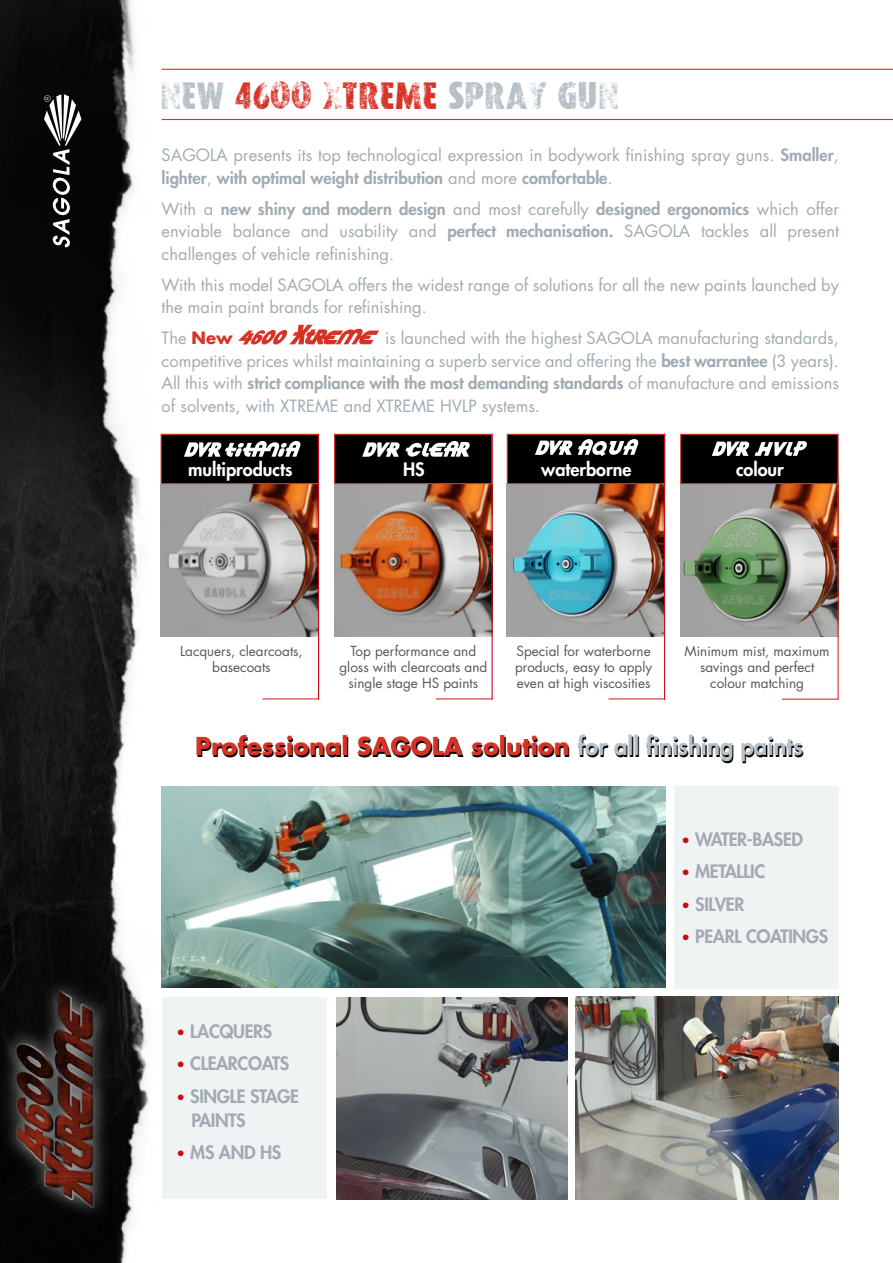
<style>
.page{position:relative;width:893px;height:1263px;background:#fff}
.page>*{position:absolute;margin:0;border:0;box-sizing:border-box;transform-origin:0 0}
.t1{font:37.5px "VTKSWORKER";color:#b6c0c6}
.t2{font:700 24px "Futura";color:#000}
.t3{font:800 18px/24px "Futura";letter-spacing:-.02em;color:#a1abb1}
.t4{font:800 18px "Futura";color:#fff}
.t5{font:16.5px/22.5px "Futura";color:#a1abb1}
.t6{font:13.5px/16.2px "Futura";color:#575756;text-align:center}
.s1{color:#d73226}
.s2{font-weight:800}
.s3{font-weight:700;color:#d73226}
.s4{font-size:15px;color:#cb0b1a}
</style>
<div class="page">
<img style="left:0;top:0;width:218px;height:1263px">
<img style="left:334px;top:484px;width:158px;height:152px">
<hr style="left:162px;top:69px;width:731px;height:1px;background:#d73226">
<hr style="left:162px;top:119px;width:731px;height:1px;background:#d73226">
<div style="left:674px;top:786px;width:165px;height:203px;background:#f0f3f4"></div>
<img style="left:162px;top:786px;width:503px;height:201px">
<img style="left:161px;top:484px;width:157px;height:152px">
<img style="left:507px;top:484px;width:157px;height:152px">
<img style="left:680px;top:484px;width:157px;height:152px">
<div style="left:161px;top:434px;width:158px;height:50px;background:#000;border:1px solid #d73226"></div>
<div style="left:334px;top:434px;width:158px;height:50px;background:#000;border:1px solid #d73226"></div>
<div style="left:680px;top:434px;width:159px;height:50px;background:#000;border:1px solid #d73226"></div>
<div style="left:507px;top:434px;width:158px;height:50px;background:#000;border:1px solid #d73226"></div>
<hr style="left:263px;top:698px;width:56px;height:1px;background:#d73226">
<hr style="left:318px;top:434px;width:1px;height:266px;background:#cb0b1a">
<hr style="left:436px;top:698px;width:56px;height:1px;background:#d73226">
<hr style="left:492px;top:434px;width:1px;height:266px;background:#cb0b1a">
<hr style="left:609px;top:698px;width:56px;height:1px;background:#d73226">
<hr style="left:664px;top:434px;width:1px;height:266px;background:#cb0b1a">
<hr style="left:782px;top:699px;width:56px;height:1px;background:#d73226">
<hr style="left:837px;top:476px;width:2px;height:224px;background:#d73226">
<img style="left:576px;top:996px;width:263px;height:203px">
<img style="left:336px;top:997px;width:231px;height:202px">
<div style="left:162px;top:997px;width:165px;height:202px;background:#f0f3f4"></div>
<svg style="left:238px;top:325px;width:141px;height:19px"></svg>
<svg style="left:362px;top:441px;width:108px;height:16px"></svg>
<svg style="left:184px;top:441px;width:117px;height:16px"></svg>
<svg style="left:535px;top:439px;width:103px;height:17px"></svg>
<svg style="left:712px;top:441px;width:95px;height:15px"></svg>
<svg style="left:44px;top:94px;width:37px;height:154px"></svg>
<h1 class="t1" style="left:159px;top:74px;width:461px">NEW <span class="s1">4600 XTREME</span> SPRAY GUN</h1>
<p class="t5" style="left:162px;top:143px;width:679px">SAGOLA presents its top technological expression in bodywork finishing spray guns. <span class="s2">Smaller</span>, <span class="s2">lighter</span>, <span class="s2">with optimal weight distribution</span> and more <span class="s2">comfortable</span>.</p>
<p class="t5" style="left:162px;top:197px;width:679px;text-align:justify">With a <span class="s2">new shiny and modern design</span> and most carefully <span class="s2">designed ergonomics</span> which offer enviable balance and usability and <span class="s2">perfect mechanisation.</span> SAGOLA tackles all present challenges of vehicle refinishing.</p>
<p class="t5" style="left:162px;top:273px;width:679px">With this model SAGOLA offers the widest range of solutions for all the new paints launched by the main paint brands for refinishing.</p>
<p class="t5" style="left:162px;top:327px;width:72px">The <span class="s3">New</span></p>
<p class="t5" style="left:162px;top:327px;width:679px;text-align:justify;text-indent:223px">is launched with the highest SAGOLA manufacturing standards, competitive prices whilst maintaining a superb service and offering the <span class="s2">best warrantee</span> (3 years).<br>All this with <span class="s2">strict compliance with the most demanding standards</span> of manufacture and emissions of solvents, with XTREME and XTREME HVLP systems.</p>
<p class="t4" style="left:188px;top:457px;width:106px">multiproducts</p>
<p class="t4" style="left:403px;top:457px;width:23px">HS</p>
<p class="t4" style="left:541px;top:457px;width:92px">waterborne</p>
<p class="t4" style="left:736px;top:457px;width:49px">colour</p>
<p class="t6" style="left:339px;top:643px;width:149px">Top performance and gloss with clearcoats and single stage HS paints</p>
<p class="t6" style="left:515px;top:643px;width:139px;text-align:justify">Special for waterborne products, easy to apply even at high viscosities</p>
<p class="t6" style="left:180px;top:643px;width:124px">Lacquers, clearcoats, basecoats</p>
<p class="t6" style="left:685px;top:643px;width:147px">Minimum mist, maximum savings and perfect colour matching</p>
<h2 class="t2" style="left:196px;top:731px;width:609px">Professional SAGOLA solution <span class="s2">for all finishing paints</span></h2>
<p class="t3" style="left:176px;top:1019px;width:97px"><span class="s4">•</span> LACQUERS</p>
<p class="t3" style="left:176px;top:1051px;width:114px"><span class="s4">•</span> CLEARCOATS</p>
<p class="t3" style="left:191px;top:1084px;width:109px;text-indent:-15px"><span class="s4">•</span> SINGLE STAGE<br>PAINTS</p>
<p class="t3" style="left:176px;top:1140px;width:106px"><span class="s4">•</span> MS AND HS</p>
<p class="t3" style="left:681px;top:827px;width:123px"><span class="s4">•</span> WATER-BASED</p>
<p class="t3" style="left:681px;top:859px;width:85px"><span class="s4">•</span> METALLIC</p>
<p class="t3" style="left:681px;top:892px;width:64px"><span class="s4">•</span> SILVER</p>
<p class="t3" style="left:681px;top:924px;width:148px"><span class="s4">•</span> PEARL COATINGS</p>
</div>
